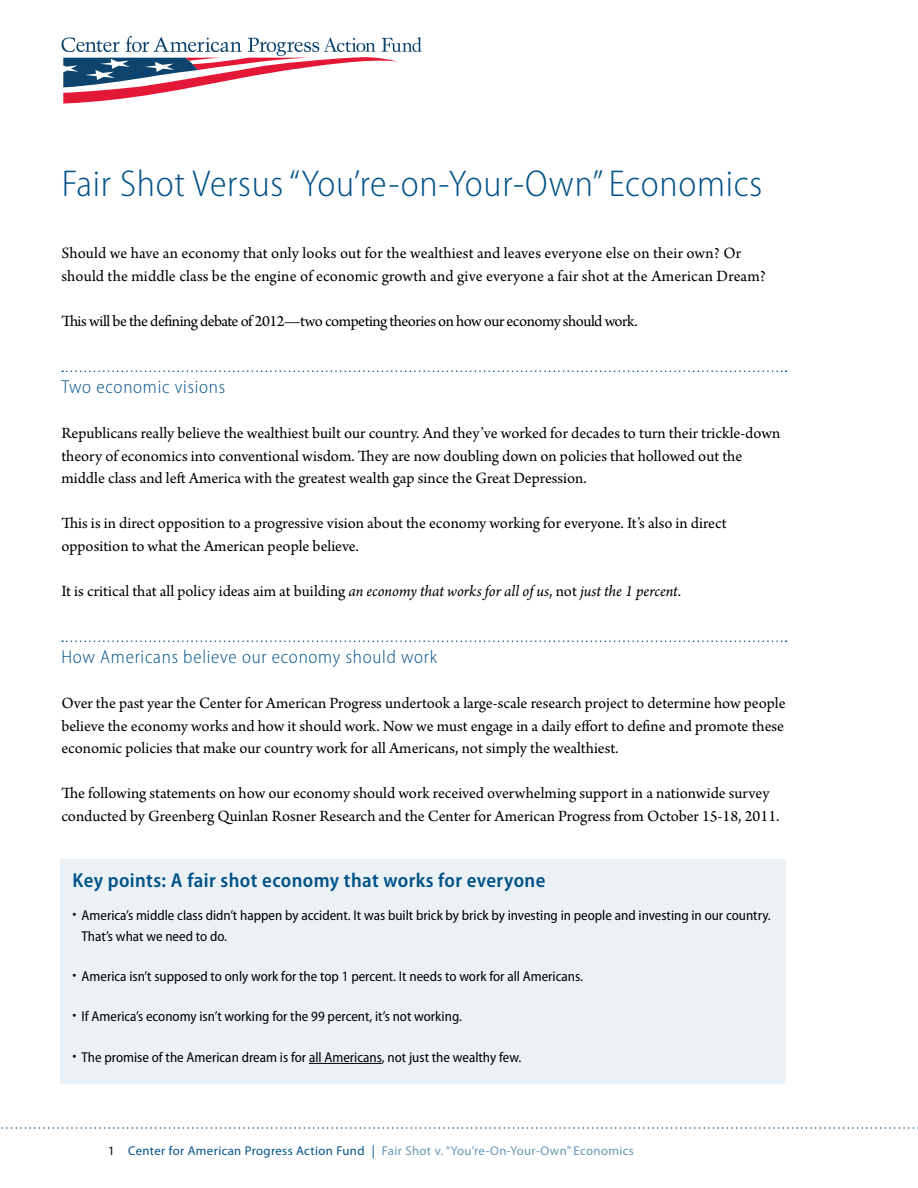
<style>
.page{position:relative;width:918px;height:1188px;background:#fff}
.page>*{position:absolute;margin:0;border:0;box-sizing:border-box;transform-origin:0 0}
.t1{font:300 semi-condensed 37.5px "Myriad Pro";letter-spacing:.02em;color:#005288}
.t2{font:600 semi-condensed 20.25px "Myriad Pro";letter-spacing:.02em;color:#005288}
.t3{font:300 semi-condensed 18.75px "Myriad Pro";letter-spacing:.04em;color:#005288}
.t4{font:16.5px/22.5px "Arno Pro";color:#000}
.t5{font:16.5px "Arno Pro";letter-spacing:-.03em;color:#000}
.t6{font:semi-condensed 14.25px/20.2px "Myriad Pro";color:#000}
.t7{font:12.75px "Myriad Pro";letter-spacing:.03em;color:#6697b8}
.s1{font-style:italic}
.s2{color:#000}
.s3{color:#005288}
</style>
<div class="page">
<svg style="left:1px;top:1127px;width:917px;height:2px"></svg>
<svg style="left:62px;top:36px;width:359px;height:68px"></svg>
<svg style="left:62px;top:370px;width:725px;height:2px"></svg>
<svg style="left:62px;top:640px;width:725px;height:2px"></svg>
<div style="left:61px;top:882px;width:725px;height:202px;background:#ebf1f5"></div>
<hr style="left:309px;top:1063px;width:73px;height:1px;background:#000">
<div style="left:61px;top:859px;width:725px;height:39px;background:#ebf1f5"></div>
<h1 class="t1" style="left:62px;top:163px;width:702px">Fair Shot Versus “You’re-on-Your-Own” Economics</h1>
<p class="t4" style="left:61px;top:243px;width:706px">Should we have an economy that only looks out for the wealthiest and leaves everyone else on their own? Or should the middle class be the engine of economic growth and give everyone a fair shot at the American Dream?</p>
<p class="t5" style="left:61px;top:311px;width:578px">This will be the defining debate of 2012—two competing theories on how our economy should work.</p>
<p class="t3" style="left:61px;top:377px;width:165px">Two economic visions</p>
<p class="t4" style="left:61px;top:423px;width:721px">Republicans really believe the wealthiest built our country. And they’ve worked for decades to turn their trickle-down theory of economics into conventional wisdom. They are now doubling down on policies that hollowed out the middle class and left America with the greatest wealth gap since the Great Depression.</p>
<p class="t4" style="left:61px;top:513px;width:667px">This is in direct opposition to a progressive vision about the economy working for everyone. It’s also in direct opposition to what the American people believe.</p>
<p class="t4" style="left:61px;top:580px;width:621px">It is critical that all policy ideas aim at building <span class="s1">an economy that works for all of us</span>, not <span class="s1">just the 1 percent</span>.</p>
<p class="t3" style="left:61px;top:647px;width:377px">How Americans believe our economy should work</p>
<p class="t4" style="left:61px;top:693px;width:726px;text-align:justify">Over the past year the Center for American Progress undertook a large-scale research project to determine how people believe the economy works and how it should work. Now we must engage in a daily effort to define and promote these economic policies that make our country work for all Americans, not simply the wealthiest.</p>
<p class="t4" style="left:61px;top:783px;width:720px">The following statements on how our economy should work received overwhelming support in a nationwide survey conducted by Greenberg Quinlan Rosner Research and the Center for American Progress from October 15-18, 2011.</p>
<p class="t2" style="left:73px;top:869px;width:474px">Key points: A fair shot economy that works for everyone</p>
<p class="t6" style="left:82px;top:906px;width:691px;text-indent:-9px">• America’s middle class didn’t happen by accident. It was built brick by brick by investing in people and investing in our country.<br>That’s what we need to do.</p>
<p class="t6" style="left:73px;top:966px;width:512px">• America isn’t supposed to only work for the top 1 percent. It needs to work for all Americans.</p>
<p class="t6" style="left:73px;top:1007px;width:391px">• If America’s economy isn’t working for the 99 percent, it’s not working.</p>
<p class="t6" style="left:73px;top:1047px;width:450px">• The promise of the American dream is for all Americans, not just the wealthy few.</p>
<p class="t7" style="left:108px;top:1143px;width:528px"><span class="s2">1</span> <span class="s3">Center for American Progress Action Fund |</span> Fair Shot v. “You’re-On-Your-Own” Economics</p>
</div>
